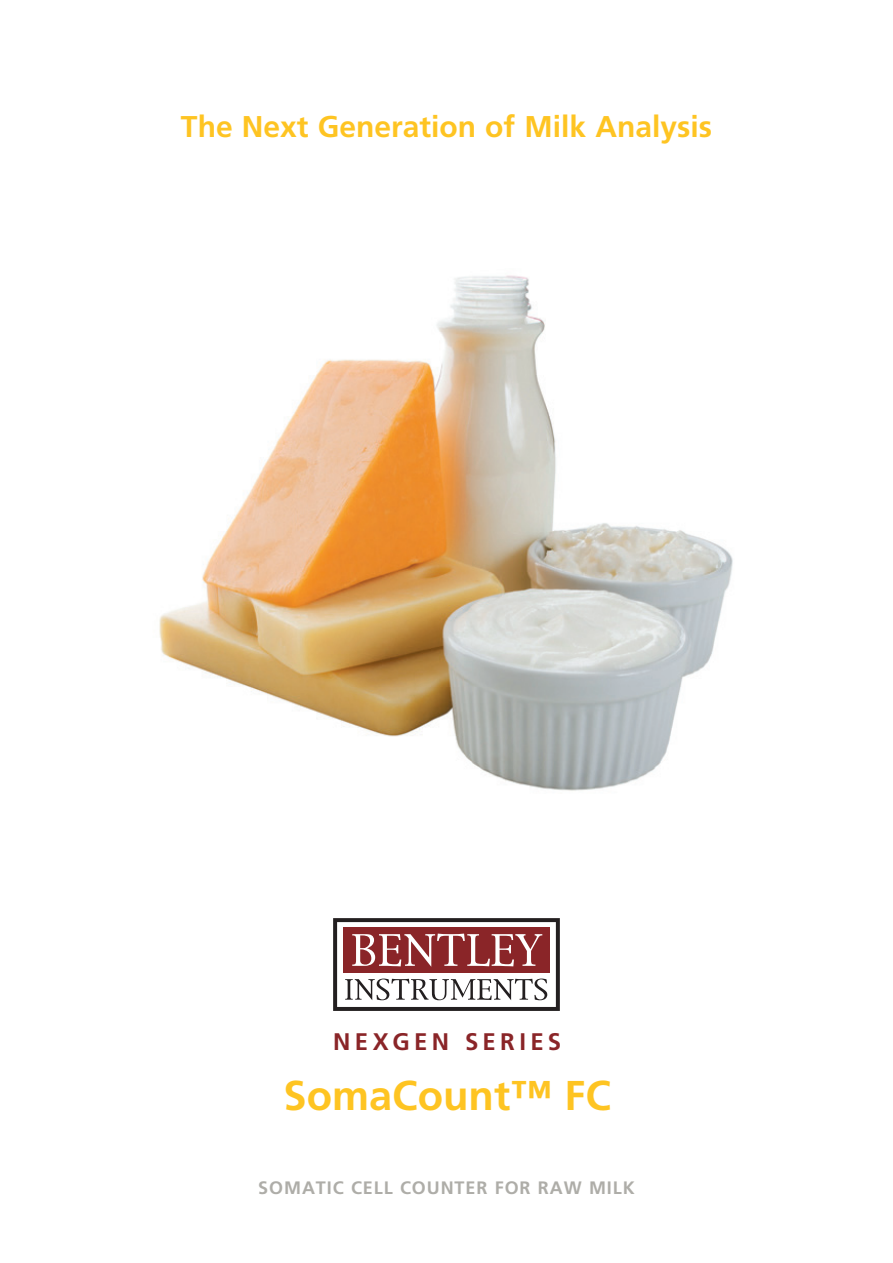
<style>
.page{position:relative;width:893px;height:1263px;background:#fff}
.page>*{position:absolute;margin:0;border:0;box-sizing:border-box;transform-origin:0 0}
.t1{font:700 41.7px "Frutiger LT Std";color:#fec422}
.t2{font:700 30px "Frutiger LT Std";color:#fec422}
.t3{font:700 24px "Frutiger LT Std";letter-spacing:.18em;color:#8a2528}
.t4{font:700 18px "Frutiger LT Std";letter-spacing:.05em;color:#aeada8}
</style>
<div class="page">
<svg style="left:333px;top:918px;width:227px;height:93px"></svg>
<img style="left:159px;top:275px;width:574px;height:516px">
<p class="t2" style="left:181px;top:109px;width:532px">The Next Generation of Milk Analysis</p>
<p class="t3" style="left:333px;top:1028px;width:229px">NEXGEN SERIES</p>
<p class="t1" style="left:283px;top:1071px;width:329px">SomaCount™ FC</p>
<p class="t4" style="left:258px;top:1177px;width:378px">SOMATIC CELL COUNTER FOR RAW MILK</p>
</div>
